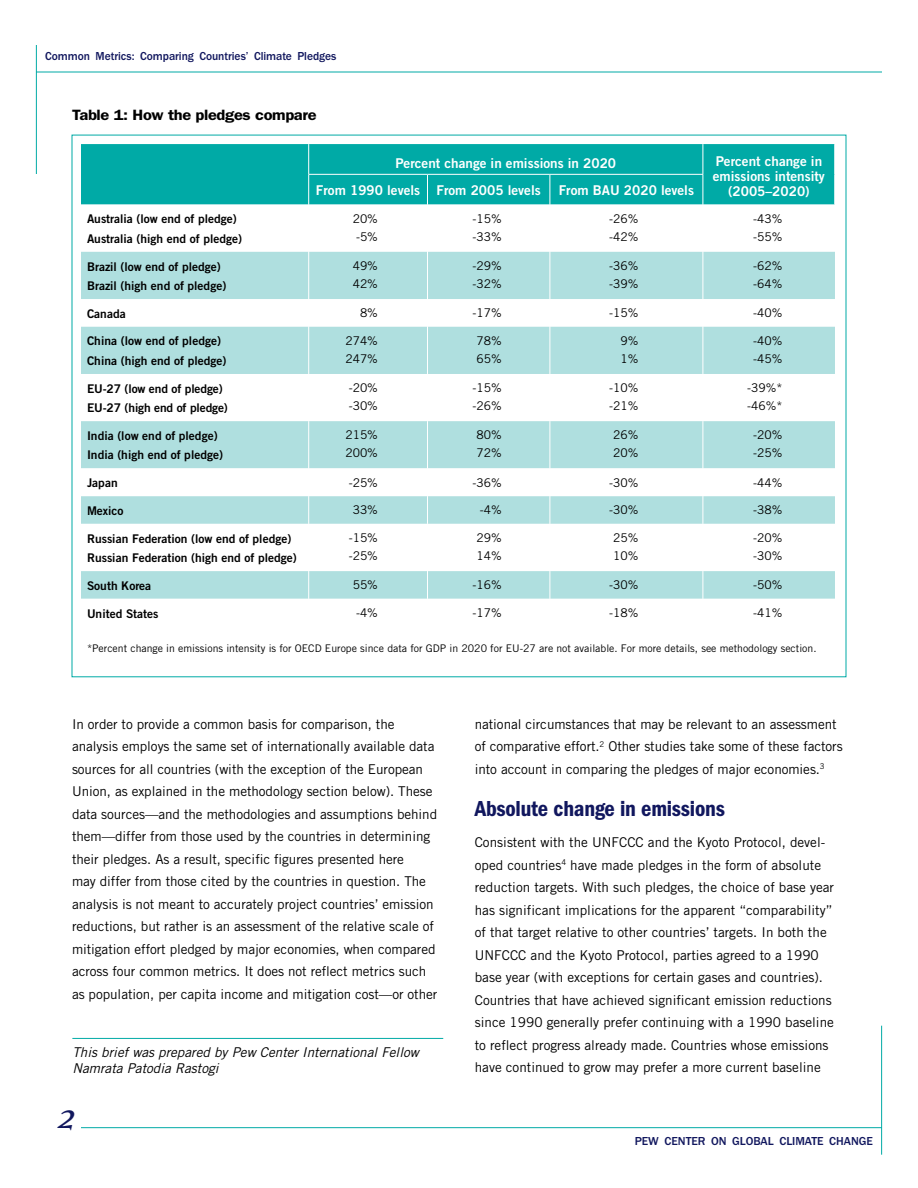
<style>
.page{position:relative;width:918px;height:1188px;background:#fff}
.page>*{position:absolute;margin:0;border:0;box-sizing:border-box;transform-origin:0 0}
.t1{font:italic 40.5px "Eidetic Serif";color:#11175e}
.t2{font:22.5px "ITC Franklin Gothic Std Dm Cd";letter-spacing:-.01em;color:#11175e}
.t3{font:600 15px "ITC Franklin Gothic Std";letter-spacing:-.02em;color:#000;scale:1.1 1}
.t4{font:13.5px/22.5px "Trade Gothic";letter-spacing:-.005em;color:#000}
.t5{font:13.5px/15px "Trade Gothic Bold Two";color:#fff}
.t6{font:italic 13.5px/16.5px "Trade Gothic";color:#000}
.t7{font:12px/19.5px "Trade Gothic Bold Two";color:#000}
.t8{font:12px/18px "Trade Gothic";color:#000}
.t9{font:500 12px "ITC Franklin Gothic Std";letter-spacing:-.005em;color:#11175e;scale:.96 1}
.t10{font:500 12px "ITC Franklin Gothic Std";letter-spacing:-.005em;color:#11175e}
.t11{font:10.5px "Trade Gothic";color:#000}
</style>
<div class="page">
<hr style="left:881px;top:1026px;width:1px;height:129px;background:#00aaa6">
<hr style="left:81px;top:1127px;width:801px;height:1px;background:#00aaa6">
<hr style="left:36px;top:45px;width:1px;height:129px;background:#00aaa6">
<hr style="left:36px;top:72px;width:846px;height:1px;background:#00aaa6">
<div style="left:81px;top:144px;width:753px;height:61px;background:#00aaa6"></div>
<svg style="left:81px;top:251px;width:754px;height:1px"></svg>
<svg style="left:81px;top:252px;width:754px;height:216px;fill:#afdfdf"></svg>
<svg style="left:81px;top:468px;width:754px;height:131px"></svg>
<hr style="left:308px;top:144px;width:1px;height:30px;background:#fff">
<hr style="left:703px;top:144px;width:1px;height:30px;background:#fff">
<hr style="left:308px;top:175px;width:1px;height:30px;background:#fff">
<hr style="left:427px;top:175px;width:1px;height:30px;background:#fff">
<hr style="left:550px;top:175px;width:1px;height:30px;background:#fff">
<hr style="left:703px;top:175px;width:1px;height:30px;background:#fff">
<hr style="left:308px;top:174px;width:120px;height:1px;background:#fff">
<hr style="left:428px;top:174px;width:122px;height:1px;background:#fff">
<hr style="left:550px;top:174px;width:153px;height:1px;background:#fff">
<hr style="left:308px;top:205px;width:1px;height:47px;background:#fff">
<hr style="left:308px;top:252px;width:1px;height:47px;background:#fff">
<svg style="left:308px;top:299px;width:1px;height:28px"></svg>
<hr style="left:308px;top:327px;width:1px;height:47px;background:#fff">
<hr style="left:308px;top:374px;width:1px;height:47px;background:#fff">
<hr style="left:308px;top:421px;width:1px;height:47px;background:#fff">
<svg style="left:308px;top:468px;width:1px;height:56px"></svg>
<hr style="left:308px;top:524px;width:1px;height:47px;background:#fff">
<svg style="left:308px;top:571px;width:1px;height:28px"></svg>
<hr style="left:427px;top:205px;width:1px;height:47px;background:#fff">
<hr style="left:427px;top:252px;width:1px;height:47px;background:#fff">
<svg style="left:427px;top:299px;width:1px;height:28px"></svg>
<hr style="left:427px;top:327px;width:1px;height:47px;background:#fff">
<hr style="left:427px;top:374px;width:1px;height:47px;background:#fff">
<hr style="left:427px;top:421px;width:1px;height:47px;background:#fff">
<svg style="left:427px;top:468px;width:1px;height:56px"></svg>
<hr style="left:427px;top:524px;width:1px;height:47px;background:#fff">
<svg style="left:427px;top:571px;width:1px;height:28px"></svg>
<hr style="left:550px;top:205px;width:1px;height:47px;background:#fff">
<hr style="left:550px;top:252px;width:1px;height:47px;background:#fff">
<svg style="left:550px;top:299px;width:1px;height:28px"></svg>
<hr style="left:550px;top:327px;width:1px;height:47px;background:#fff">
<hr style="left:550px;top:374px;width:1px;height:47px;background:#fff">
<hr style="left:550px;top:421px;width:1px;height:47px;background:#fff">
<svg style="left:550px;top:468px;width:1px;height:56px"></svg>
<hr style="left:550px;top:524px;width:1px;height:47px;background:#fff">
<svg style="left:550px;top:571px;width:1px;height:28px"></svg>
<hr style="left:703px;top:205px;width:1px;height:47px;background:#fff">
<hr style="left:703px;top:252px;width:1px;height:47px;background:#fff">
<svg style="left:703px;top:299px;width:1px;height:28px"></svg>
<hr style="left:703px;top:327px;width:1px;height:47px;background:#fff">
<hr style="left:703px;top:374px;width:1px;height:47px;background:#fff">
<hr style="left:703px;top:421px;width:1px;height:47px;background:#fff">
<svg style="left:703px;top:468px;width:1px;height:56px"></svg>
<hr style="left:703px;top:524px;width:1px;height:47px;background:#fff">
<svg style="left:703px;top:571px;width:1px;height:28px"></svg>
<hr style="left:72px;top:1038px;width:371px;height:1px;background:#00aaa6">
<p class="t9" style="left:45px;top:49px;width:305px">Common Metrics: Comparing Countries’ Climate Pledges</p>
<p class="t3" style="left:72px;top:106px;width:224px">Table 1: How the pledges compare</p>
<p class="t5" style="left:395px;top:156px;width:222px">Percent change in emissions in 2020</p>
<p class="t5" style="left:713px;top:153px;width:114px">Percent change in emissions intensity</p>
<p class="t5" style="left:316px;top:182px;width:226px">From 1990 levels From 2005 levels</p>
<p class="t5" style="left:559px;top:182px;width:137px">From BAU 2020 levels</p>
<p class="t5" style="left:728px;top:183px;width:83px">(2005–2020)</p>
<p class="t7" style="left:87px;top:209px;width:157px">Australia (low end of pledge)<br>Australia (high end of pledge)</p>
<p class="t8" style="left:353px;top:209px;width:27px">20% -5%</p>
<p class="t8" style="left:473px;top:209px;width:31px">-15% -33%</p>
<p class="t8" style="left:609px;top:209px;width:31px">-26% -42%</p>
<p class="t8" style="left:753px;top:209px;width:31px">-43% -55%</p>
<p class="t7" style="left:87px;top:256px;width:141px">Brazil (low end of pledge)<br>Brazil (high end of pledge)</p>
<p class="t8" style="left:353px;top:257px;width:27px">49%<br>42%</p>
<p class="t8" style="left:473px;top:257px;width:31px">-29% -32%</p>
<p class="t8" style="left:609px;top:257px;width:31px">-36% -39%</p>
<p class="t8" style="left:753px;top:257px;width:31px">-62% -64%</p>
<p class="t7" style="left:87px;top:304px;width:40px">Canada</p>
<p class="t8" style="left:360px;top:304px;width:19px">8%</p>
<p class="t8" style="left:473px;top:304px;width:31px">-17%</p>
<p class="t8" style="left:609px;top:304px;width:31px">-15%</p>
<p class="t8" style="left:753px;top:304px;width:31px">-40%</p>
<p class="t7" style="left:87px;top:331px;width:141px">China (low end of pledge)<br>China (high end of pledge)</p>
<p class="t8" style="left:345px;top:332px;width:34px">274%<br>247%</p>
<p class="t8" style="left:477px;top:332px;width:27px">78%<br>65%</p>
<p class="t8" style="left:620px;top:332px;width:19px">9%<br>1%</p>
<p class="t8" style="left:753px;top:332px;width:31px">-40% -45%</p>
<p class="t7" style="left:87px;top:378px;width:142px">EU-27 (low end of pledge)<br>EU-27 (high end of pledge)</p>
<p class="t8" style="left:349px;top:379px;width:31px">-20% -30%</p>
<p class="t8" style="left:473px;top:379px;width:31px">-15% -26%</p>
<p class="t8" style="left:609px;top:379px;width:31px">-10% -21%</p>
<p class="t8" style="left:747px;top:379px;width:37px">-39%* -46%*</p>
<p class="t7" style="left:87px;top:426px;width:138px">India (low end of pledge)<br>India (high end of pledge)</p>
<p class="t8" style="left:345px;top:426px;width:34px">215%<br>200%</p>
<p class="t8" style="left:477px;top:426px;width:27px">80%<br>72%</p>
<p class="t8" style="left:613px;top:426px;width:27px">26%<br>20%</p>
<p class="t8" style="left:753px;top:426px;width:31px">-20% -25%</p>
<p class="t7" style="left:87px;top:473px;width:32px">Japan</p>
<p class="t8" style="left:349px;top:473px;width:31px">-25%</p>
<p class="t8" style="left:473px;top:473px;width:31px">-36%</p>
<p class="t8" style="left:609px;top:473px;width:31px">-30%</p>
<p class="t8" style="left:753px;top:473px;width:31px">-44%</p>
<p class="t7" style="left:87px;top:501px;width:38px">Mexico</p>
<p class="t8" style="left:353px;top:501px;width:27px">33%</p>
<p class="t8" style="left:480px;top:501px;width:23px">-4%</p>
<p class="t8" style="left:609px;top:501px;width:31px">-30%</p>
<p class="t8" style="left:753px;top:501px;width:31px">-38%</p>
<p class="t7" style="left:87px;top:528px;width:211px">Russian Federation (low end of pledge)<br>Russian Federation (high end of pledge)</p>
<p class="t8" style="left:349px;top:529px;width:31px">-15% -25%</p>
<p class="t8" style="left:477px;top:529px;width:27px">29%<br>14%</p>
<p class="t8" style="left:613px;top:529px;width:27px">25%<br>10%</p>
<p class="t8" style="left:753px;top:529px;width:31px">-20% -30%</p>
<p class="t7" style="left:87px;top:576px;width:66px">South Korea</p>
<p class="t8" style="left:353px;top:576px;width:27px">55%</p>
<p class="t8" style="left:473px;top:576px;width:31px">-16%</p>
<p class="t8" style="left:609px;top:576px;width:31px">-30%</p>
<p class="t8" style="left:753px;top:576px;width:31px">-50%</p>
<p class="t7" style="left:87px;top:603px;width:73px">United States</p>
<p class="t8" style="left:356px;top:604px;width:23px">-4%</p>
<p class="t8" style="left:473px;top:604px;width:31px">-17%</p>
<p class="t8" style="left:609px;top:604px;width:31px">-18%</p>
<p class="t8" style="left:753px;top:604px;width:31px">-41%</p>
<p class="t11" style="left:87px;top:642px;width:731px">*Percent change in emissions intensity is for OECD Europe since data for GDP in 2020 for EU-27 are not available. For more details, see methodology section.</p>
<p class="t4" style="left:72px;top:712px;width:367px">In order to provide a common basis for comparison, the analysis employs the same set of internationally available data sources for all countries (with the exception of the European Union, as explained in the methodology section below). These data sources—and the methodologies and assumptions behind them—differ from those used by the countries in determining their pledges. As a result, specific figures presented here<br>may differ from those cited by the countries in question. The analysis is not meant to accurately project countries’ emission reductions, but rather is an assessment of the relative scale of mitigation effort pledged by major economies, when compared across four common metrics. It does not reflect metrics such as population, per capita income and mitigation cost—or other</p>
<p class="t6" style="left:72px;top:1044px;width:348px">This brief was prepared by Pew Center International Fellow<br>Namrata Patodia Rastogi</p>
<h1 class="t1" style="left:55px;top:1095px;width:23px">2</h1>
<p class="t4" style="left:475px;top:712px;width:369px">national circumstances that may be relevant to an assessment of comparative effort.<sup>2</sup> Other studies take some of these factors into account in comparing the pledges of major economies.<sup>3</sup></p>
<h2 class="t2" style="left:475px;top:795px;width:252px">Absolute change in emissions</h2>
<p class="t4" style="left:475px;top:831px;width:361px">Consistent with the UNFCCC and the Kyoto Protocol, devel&shy;oped countries<sup>4</sup> have made pledges in the form of absolute reduction targets. With such pledges, the choice of base year has significant implications for the apparent “comparability” of that target relative to other countries’ targets. In both the UNFCCC and the Kyoto Protocol, parties agreed to a 1990 base year (with exceptions for certain gases and countries).<br>Countries that have achieved significant emission reductions since 1990 generally prefer continuing with a 1990 baseline to reflect progress already made. Countries whose emissions have continued to grow may prefer a more current baseline</p>
<p class="t10" style="left:635px;top:1134px;width:240px">PEW CENTER ON GLOBAL CLIMATE CHANGE</p>
</div>
